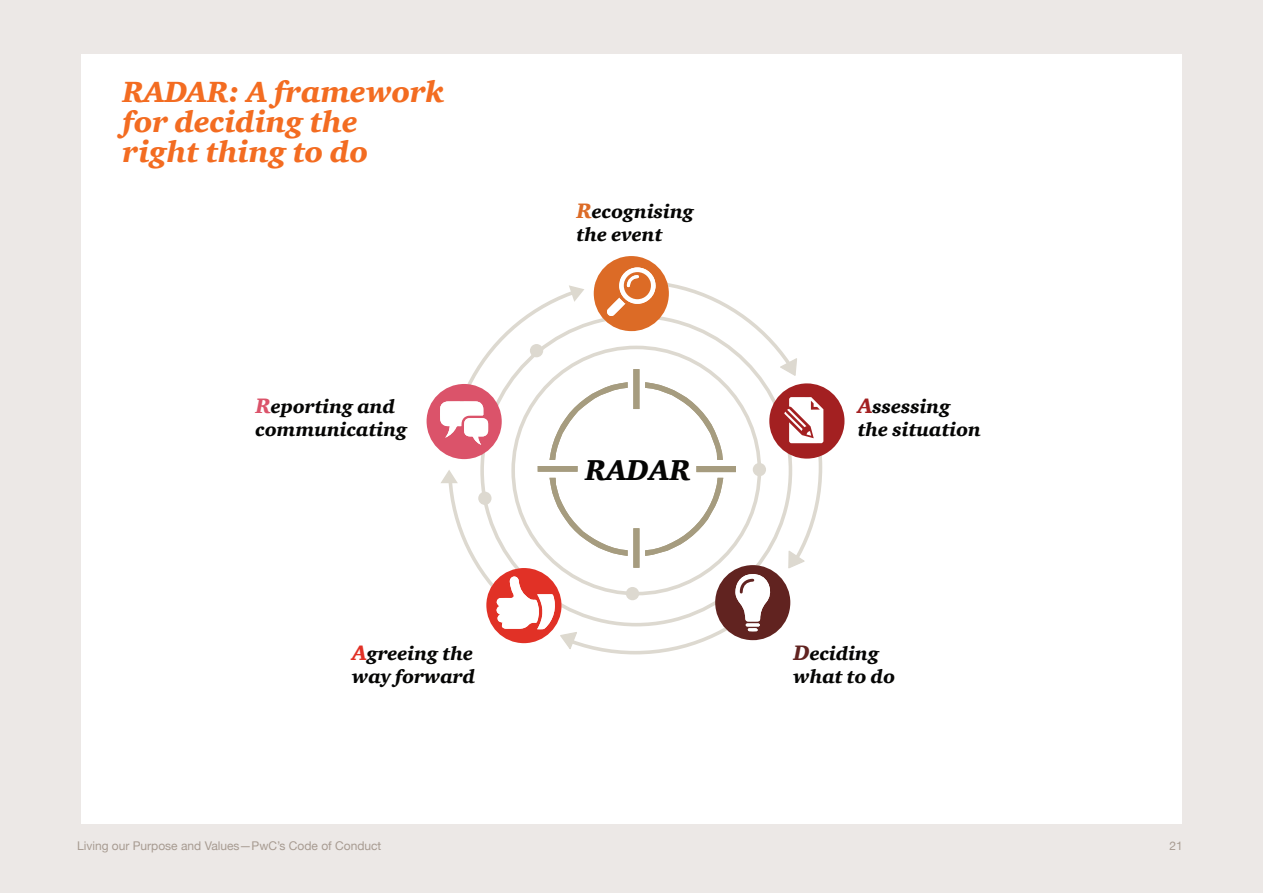
<style>
.page{position:relative;width:1263px;height:893px;background:#ece8e6}
.page>*{position:absolute;margin:0;border:0;box-sizing:border-box;transform-origin:0 0}
.t1{font:italic 900 30px/30px "ITC Charter Com";color:#f36c21}
.t2{font:italic 900 29.55px "ITC Charter Com";color:#050504}
.t3{font:italic 900 19.05px/23px "ITC Charter Com";color:#050504}
.t4{font:12px "Helvetica Neue";color:#a79b91}
.s1{font-size:21.45px;color:#db536a}
.s2{font-size:21.45px;color:#e13126}
.s3{font-size:21.45px;color:#dc6b26}
.s4{font-size:21.45px;color:#a32021}
.s5{font-size:21.45px;color:#612320}
</style>
<div class="page">
<div style="left:81px;top:54px;width:1101px;height:770px;background:#fff"></div>
<svg style="left:645px;top:382px;width:78px;height:78px"></svg>
<svg style="left:696px;top:466px;width:40px;height:6px"></svg>
<div style="left:530px;top:344px;width:13px;height:13px;background:#ddd9d0;border-radius:50%"></div>
<div style="left:753px;top:463px;width:13px;height:13px;background:#ddd9d0;border-radius:50%"></div>
<svg style="left:427px;top:369px;width:212px;height:286px"></svg>
<svg style="left:645px;top:478px;width:163px;height:162px"></svg>
<svg style="left:769px;top:357px;width:76px;height:102px"></svg>
<svg style="left:567px;top:256px;width:102px;height:75px"></svg>
<h1 class="t1" style="left:123px;top:76px;width:323px">RADAR: A framework for deciding the<br>right thing to do</h1>
<p class="t3" style="left:256px;top:395px;width:153px"><span class="s1">R</span>eporting and communicating</p>
<p class="t3" style="left:352px;top:641px;width:124px"><span class="s2">A</span>greeing the way forward</p>
<p class="t3" style="left:577px;top:200px;width:119px"><span class="s3">R</span>ecognising the event</p>
<h2 class="t2" style="left:585px;top:451px;width:107px">RADAR</h2>
<p class="t3" style="left:858px;top:395px;width:125px"><span class="s4">A</span>ssessing the situation</p>
<p class="t3" style="left:793px;top:641px;width:103px"><span class="s5">D</span>eciding what to do</p>
<p class="t4" style="left:77px;top:837px;width:306px">Living our Purpose and Values—PwC’s Code of Conduct</p>
<p class="t4" style="left:1169px;top:837px;width:15px">21</p>
</div>
